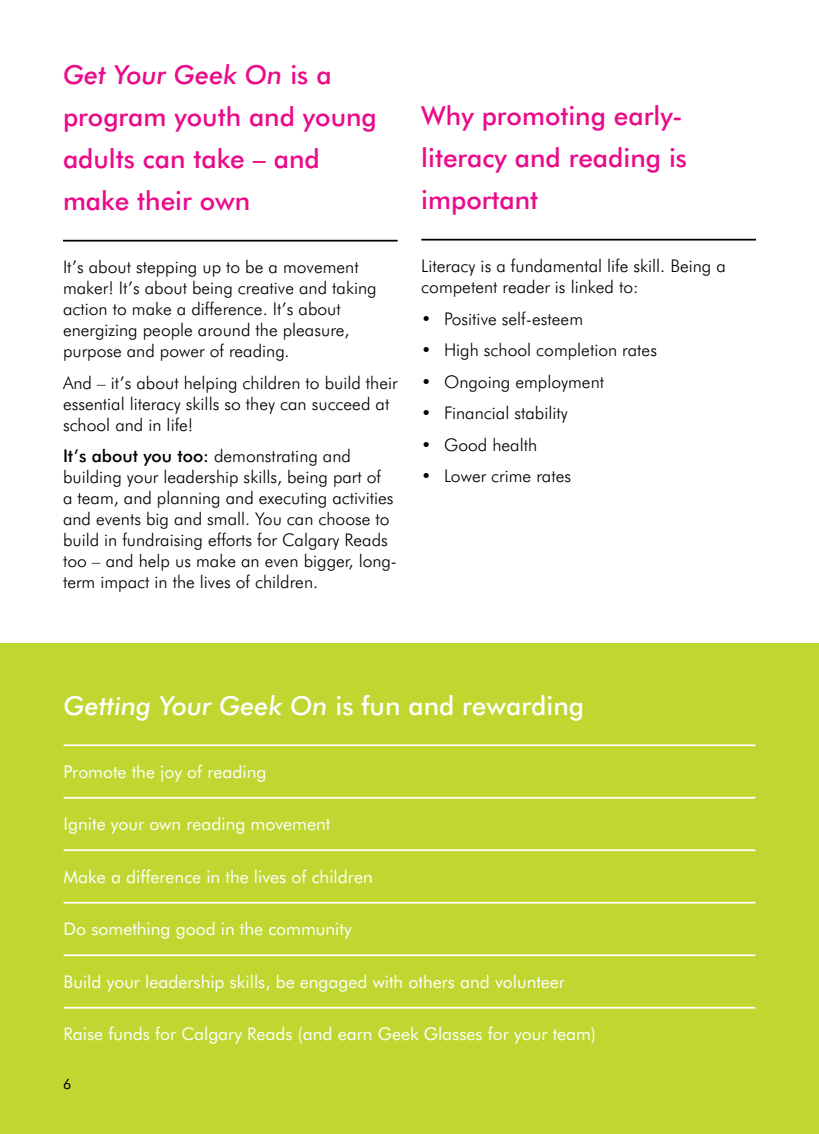
<style>
.page{position:relative;width:819px;height:1134px;background:#fff}
.page>*{position:absolute;margin:0;border:0;box-sizing:border-box;transform-origin:0 0}
.t1{font:500 26.25px/42px "Futura BT";color:#ea0b8b}
.t2{font:italic 500 26.25px "Futura BT";color:#fff}
.t3{font:300 17.5px/21px "Futura BT";color:#000}
.t4{font:17.5px "Futura BT";color:#fff}
.t5{font:14px "Futura BT";color:#000}
.s1{font-style:italic}
.s2{font-weight:500}
.s3{font-style:normal}
</style>
<div class="page">
<div style="left:0;top:643px;width:819px;height:491px;background:#bfd730"></div>
<hr style="left:64px;top:744px;width:691px;height:2px;background:#fff">
<hr style="left:64px;top:797px;width:691px;height:2px;background:#fff">
<hr style="left:64px;top:849px;width:691px;height:2px;background:#fff">
<hr style="left:64px;top:902px;width:691px;height:2px;background:#fff">
<hr style="left:64px;top:954px;width:691px;height:2px;background:#fff">
<hr style="left:64px;top:1007px;width:691px;height:2px;background:#fff">
<hr style="left:63px;top:240px;width:335px;height:2px;background:#000">
<hr style="left:421px;top:239px;width:335px;height:2px;background:#000">
<h1 class="t1" style="left:63px;top:54px;width:315px"><span class="s1">Get Your Geek On</span> is a program youth and young adults can take – and make their own</h1>
<p class="t3" style="left:63px;top:256px;width:315px">It’s about stepping up to be a movement maker! It’s about being creative and taking action to make a difference. It’s about energizing people around the pleasure, purpose and power of reading.</p>
<p class="t3" style="left:63px;top:372px;width:336px">And – it’s about helping children to build their essential literacy skills so they can succeed at school and in life!</p>
<p class="t3" style="left:63px;top:445px;width:335px"><span class="s2">It’s about you too:</span> demonstrating and building your leadership skills, being part of<br>a team, and planning and executing activities and events big and small. You can choose to build in fundraising efforts for Calgary Reads too – and help us make an even bigger, long&shy;term impact in the lives of children.</p>
<h1 class="t1" style="left:421px;top:95px;width:267px">Why promoting early&shy;literacy and reading is important</h1>
<p class="t3" style="left:421px;top:255px;width:306px">Literacy is a fundamental life skill. Being a competent reader is linked to:</p>
<p class="t3" style="left:421px;top:308px;width:163px">• Positive self-esteem</p>
<p class="t3" style="left:421px;top:339px;width:237px">• High school completion rates</p>
<p class="t3" style="left:421px;top:371px;width:184px">• Ongoing employment</p>
<p class="t3" style="left:421px;top:402px;width:148px">• Financial stability</p>
<p class="t3" style="left:421px;top:434px;width:117px">• Good health</p>
<p class="t3" style="left:421px;top:465px;width:151px">• Lower crime rates</p>
<h1 class="t2" style="left:64px;top:689px;width:522px">Getting Your Geek On <span class="s3">is fun and rewarding</span></h1>
<p class="t4" style="left:64px;top:761px;width:204px">Promote the joy of reading</p>
<p class="t4" style="left:64px;top:813px;width:268px">Ignite your own reading movement</p>
<p class="t4" style="left:64px;top:866px;width:311px">Make a difference in the lives of children</p>
<p class="t4" style="left:64px;top:918px;width:290px">Do something good in the community</p>
<p class="t4" style="left:64px;top:971px;width:503px">Build your leadership skills, be engaged with others and volunteer</p>
<p class="t4" style="left:64px;top:1023px;width:534px">Raise funds for Calgary Reads (and earn Geek Glasses for your team)</p>
<p class="t5" style="left:63px;top:1075px;width:10px">6</p>
</div>
